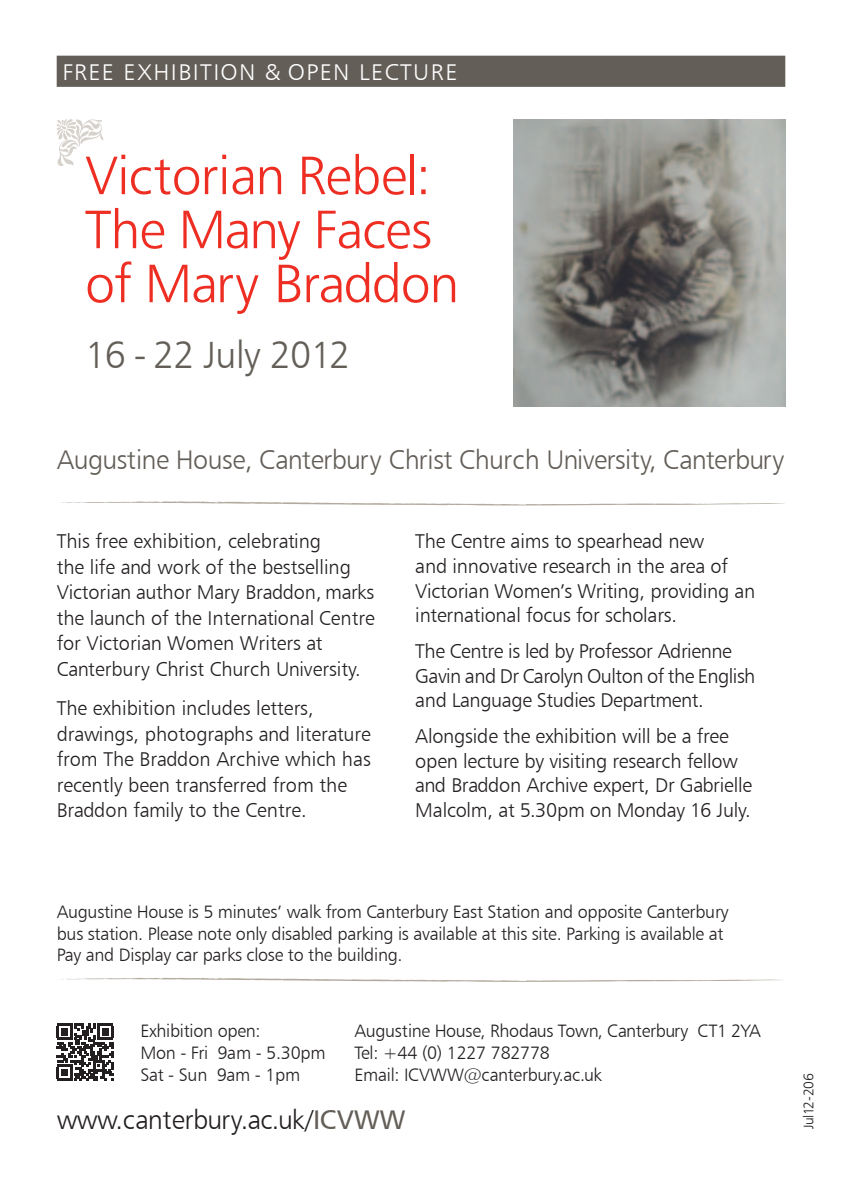
<style>
.page{position:relative;width:842px;height:1191px;background:#fff}
.page>*{position:absolute;margin:0;border:0;box-sizing:border-box;transform-origin:0 0}
.t1{font:54px/54px "Humanist 777 BT Light B";letter-spacing:-.02em;color:#ee2e22}
.t2{font:38px "Humanist 777 BT Light B";letter-spacing:-.02em;color:#635e57}
.t3{font:27px "Humanist 777 BT Light B";letter-spacing:-.02em;color:#635e57}
.t4{font:27px "Humanist 777 BT Light B";letter-spacing:-.02em;color:#231f20}
.t5{font:22.8px "Humanist 777 BT Light B";letter-spacing:.06em;color:#fff;scale:1.05 1}
.t6{font:20px/25.4px "Humanist 777 BT Light B";letter-spacing:-.01em;color:#231f20}
.t7{font:18px/22px "Humanist 777 BT Light B";letter-spacing:-.015em;color:#231f20}
.t8{font:14px "Humanist 777 BT Light B";letter-spacing:-.03em;color:#231f20}
.s1{font-family:"Humanist 777 BT Roman B";color:#635e57}
</style>
<div class="page">
<img style="left:513px;top:119px;width:272px;height:287px">
<svg style="left:57px;top:501px;width:728px;height:5px"></svg>
<svg style="left:57px;top:978px;width:727px;height:4px"></svg>
<svg style="left:57px;top:1023px;width:56px;height:57px"></svg>
<hr style="left:98px;top:1023px;width:15px;height:3px;background:#231f20">
<svg style="left:57px;top:119px;width:46px;height:47px"></svg>
<div style="left:57px;top:56px;width:728px;height:31px;background:#635e57"></div>
<p class="t5" style="left:62px;top:58px;width:378px">FREE EXHIBITION &amp; OPEN LECTURE</p>
<h1 class="t1" style="left:85px;top:147px;width:376px">Victorian Rebel:<br>The Many Faces of Mary Braddon</h1>
<h2 class="t2" style="left:85px;top:331px;width:267px">16 - 22 July 2012</h2>
<h3 class="t3" style="left:57px;top:442px;width:729px">Augustine House, Canterbury Christ Church University, Canterbury</h3>
<p class="t6" style="left:57px;top:528px;width:320px">This free exhibition, celebrating<br>the life and work of the bestselling Victorian author Mary Braddon, marks the launch of the International Centre for Victorian Women Writers at Canterbury Christ Church University.</p>
<p class="t6" style="left:57px;top:695px;width:316px">The exhibition includes letters, drawings, photographs and literature from The Braddon Archive which has recently been transferred from the Braddon family to the Centre.</p>
<p class="t6" style="left:415px;top:529px;width:342px;line-height:24.6px">The Centre aims to spearhead new<br>and innovative research in the area of Victorian Women’s Writing, providing an international focus for scholars.</p>
<p class="t6" style="left:415px;top:638px;width:342px;line-height:24.6px">The Centre is led by Professor Adrienne<br>Gavin and Dr Carolyn Oulton of the English and Language Studies Department.</p>
<p class="t6" style="left:415px;top:723px;width:338px;line-height:24.6px">Alongside the exhibition will be a free open lecture by visiting research fellow and Braddon Archive expert, Dr Gabrielle Malcolm, at 5.30pm on Monday 16 July.</p>
<p class="t7" style="left:57px;top:900px;width:673px">Augustine House is 5 minutes’ walk from Canterbury East Station and opposite Canterbury bus station. Please note only disabled parking is available at this site. Parking is available at<br>Pay and Display car parks close to the building.</p>
<p class="t7" style="left:140px;top:1019px;width:187px">Exhibition open:<br>Mon - Fri 9am - 5.30pm<br>Sat - Sun 9am - 1pm</p>
<p class="t7" style="left:354px;top:1019px;width:408px">Augustine House, Rhodaus Town, Canterbury CT1 2YA<br>Tel: +44 (0) 1227 782778<br>Email: ICVWW@canterbury.ac.uk</p>
<h3 class="t4" style="left:57px;top:1103px;width:350px">www.canterbury.ac.uk/<span class="s1">ICVWW</span></h3>
<p class="t8" style="left:800px;top:1129px;width:57px;rotate:-90deg">Jul12-206</p>
</div>
